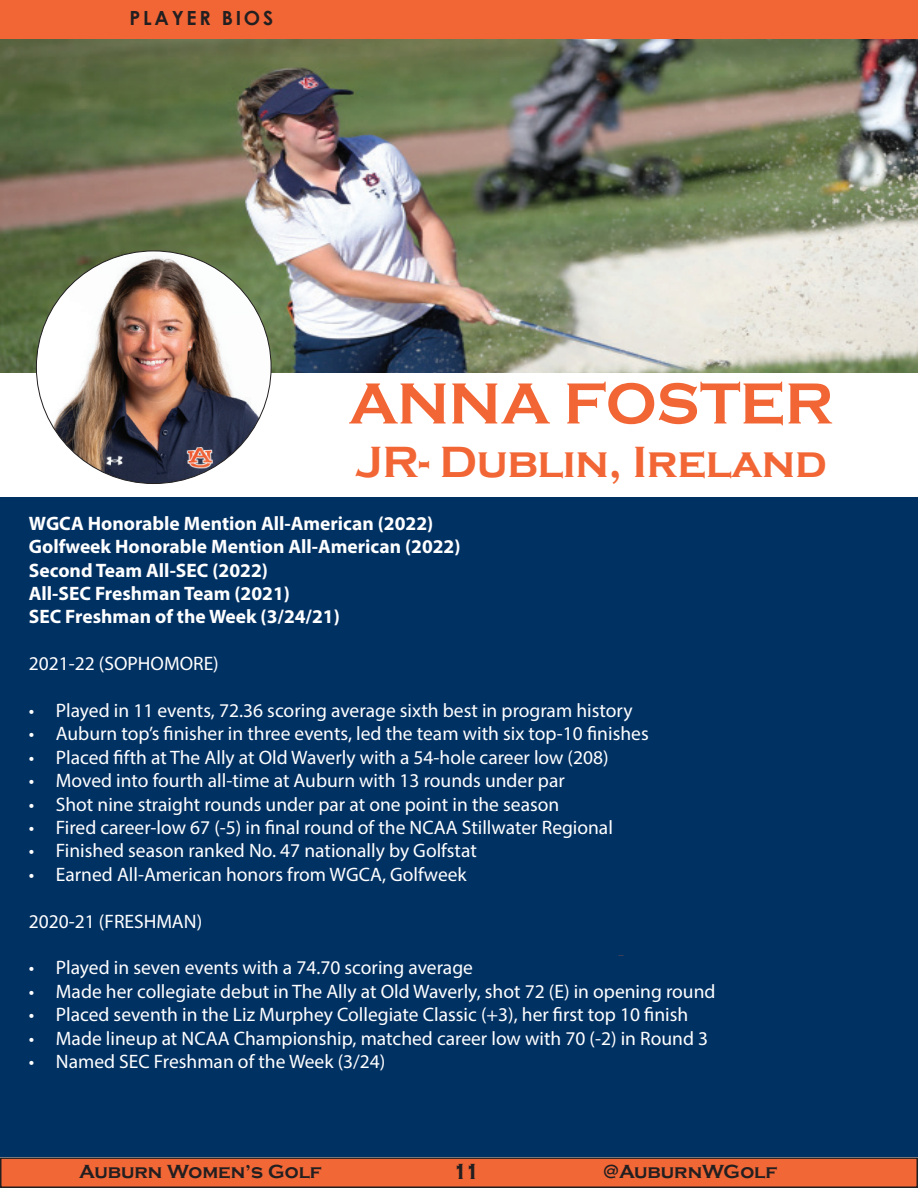
<style>
.page{position:relative;width:918px;height:1188px;background:#fff}
.page>*{position:absolute;margin:0;border:0;box-sizing:border-box;transform-origin:0 0}
.t1{font:700 60px "Copperplate Gothic";letter-spacing:-.01em;color:#f26636}
.t2{font:700 45px "Copperplate Gothic";letter-spacing:-.01em;color:#f26636}
.t3{font:700 22.5px "Copperplate Gothic";color:#231f20}
.t4{font:19.5px "Myriad Pro";color:#fff}
.t5{font:700 19.5px/23.4px "Myriad Pro";color:#fff}
.t6{font:700 19.5px "Copperplate Gothic";color:#231f20}
.t7{font:700 19.5px "Century Gothic";letter-spacing:.14em;color:#231f20}
</style>
<div class="page">
<div style="left:1px;top:1158px;width:916px;height:29px;background:#f26736"></div>
<div style="left:0;top:1157px;width:918px;height:31px;border:2px solid #231f20"></div>
<div style="left:0;top:497px;width:918px;height:660px;background:#003163"></div>
<div style="left:0;top:0;width:918px;height:41px;background:#f26636"></div>
<img style="left:0;top:40px;width:918px;height:333px">
<img style="left:36px;top:251px;width:235px;height:233px">
<p class="t7" style="left:130px;top:3px;width:145px">PLAYER BIOS</p>
<h1 class="t1" style="left:349px;top:370px;width:486px">ANNA FOSTER</h1>
<h2 class="t2" style="left:356px;top:438px;width:473px">JR- Dublin, Ireland</h2>
<p class="t5" style="left:29px;top:511px;width:433px">WGCA Honorable Mention All-American (2022)<br>Golfweek Honorable Mention All-American (2022)<br>Second Team All-SEC (2022)<br>All-SEC Freshman Team (2021)<br>SEC Freshman of the Week (3/24/21)</p>
<p class="t4" style="left:29px;top:652px;width:191px">2021-22 (SOPHOMORE)</p>
<p class="t4" style="left:29px;top:698px;width:605px">• Played in 11 events, 72.36 scoring average sixth best in program history</p>
<p class="t4" style="left:29px;top:722px;width:621px">• Auburn top’s finisher in three events, led the team with six top-10 finishes</p>
<p class="t4" style="left:29px;top:745px;width:581px">• Placed fifth at The Ally at Old Waverly with a 54-hole career low (208)</p>
<p class="t4" style="left:29px;top:769px;width:537px">• Moved into fourth all-time at Auburn with 13 rounds under par</p>
<p class="t4" style="left:29px;top:792px;width:532px">• Shot nine straight rounds under par at one point in the season</p>
<p class="t4" style="left:29px;top:815px;width:586px">• Fired career-low 67 (-5) in final round of the NCAA Stillwater Regional</p>
<p class="t4" style="left:29px;top:839px;width:449px">• Finished season ranked No. 47 nationally by Golfstat</p>
<p class="t4" style="left:29px;top:862px;width:439px">• Earned All-American honors from WGCA, Golfweek</p>
<p class="t4" style="left:29px;top:909px;width:175px">2020-21 (FRESHMAN)</p>
<p class="t4" style="left:29px;top:956px;width:446px">• Played in seven events with a 74.70 scoring average</p>
<p class="t4" style="left:29px;top:979px;width:688px">• Made her collegiate debut in The Ally at Old Waverly, shot 72 (E) in opening round</p>
<p class="t4" style="left:29px;top:1003px;width:661px">• Placed seventh in the Liz Murphey Collegiate Classic (+3), her first top 10 finish</p>
<p class="t4" style="left:29px;top:1026px;width:681px">• Made lineup at NCAA Championship, matched career low with 70 (-2) in Round 3</p>
<p class="t4" style="left:29px;top:1049px;width:358px">• Named SEC Freshman of the Week (3/24)</p>
<p class="t6" style="left:79px;top:1161px;width:244px">Auburn Women’s Golf</p>
<p class="t3" style="left:452px;top:1159px;width:30px">11</p>
<p class="t6" style="left:603px;top:1161px;width:176px">@AuburnWGolf</p>
</div>
